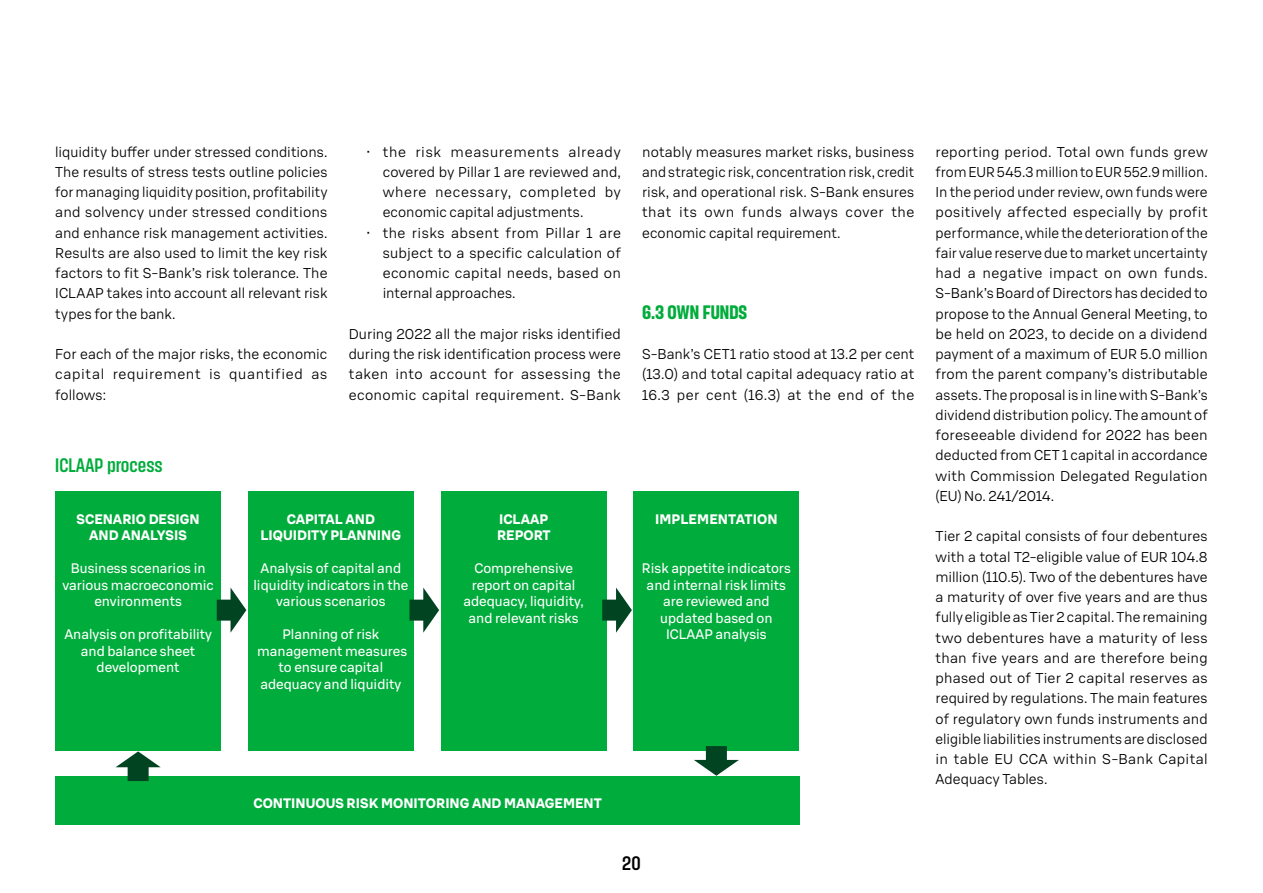
<style>
.page{position:relative;width:1263px;height:893px;background:#fff}
.page>*{position:absolute;margin:0;border:0;box-sizing:border-box;transform-origin:0 0}
.t1{font:600 19.5px "S Bonus Display";color:#00ac3b}
.H3_Otsikko_B_nro{font:700 19.5px "S Bonus Display";color:#00ac3b}
.t2{font:600 19.5px "S Bonus Display";color:#000}
.P_Leipis{font:300 13.95px/20.2px "S Bonus UX";letter-spacing:.015em;color:#000;text-align:justify}
.P_Leipis_luettelo{font:300 13.95px/20.2px "S Bonus UX";letter-spacing:.015em;color:#000;text-align:justify}
.t3{font:13.5px/16.5px "S Bonus UX";color:#fff;text-align:center}
.t4{font:700 13.5px/16.5px "S Bonus UX";color:#fff;text-align:center}
</style>
<div class="page">
<div style="left:55px;top:492px;width:166px;height:259px;background:#00ac3b"></div>
<div style="left:55px;top:776px;width:744px;height:49px;background:#00ac3b"></div>
<div style="left:248px;top:492px;width:166px;height:259px;background:#00ac3b"></div>
<div style="left:441px;top:492px;width:165px;height:259px;background:#00ac3b"></div>
<div style="left:633px;top:492px;width:166px;height:259px;background:#00ac3b"></div>
<div style="left:217px;top:600px;width:16px;height:21px;background:#004421"></div>
<svg style="left:231px;top:588px;width:15px;height:44px"></svg>
<div style="left:409px;top:600px;width:16px;height:21px;background:#004421"></div>
<svg style="left:423px;top:588px;width:16px;height:45px"></svg>
<div style="left:128px;top:765px;width:21px;height:16px;background:#004421"></div>
<svg style="left:116px;top:751px;width:44px;height:16px"></svg>
<div style="left:706px;top:746px;width:21px;height:16px;background:#004421"></div>
<svg style="left:694px;top:760px;width:45px;height:16px"></svg>
<div style="left:602px;top:600px;width:16px;height:21px;background:#004421"></div>
<svg style="left:616px;top:588px;width:16px;height:45px"></svg>
<p class="P_Leipis" style="left:55px;top:141px;width:274px">liquidity buffer under stressed conditions.<br>The results of stress tests outline policies for managing liquidity position, profitability and solvency under stressed conditions and enhance risk management activities.<br>Results are also used to limit the key risk factors to fit S-Bank’s risk tolerance. The ICLAAP takes into account all relevant risk types for the bank.</p>
<p class="P_Leipis" style="left:55px;top:343px;width:274px">For each of the major risks, the economic capital requirement is quantified as follows:</p>
<p class="P_Leipis_luettelo" style="left:383px;top:141px;width:240px;text-indent:-17px">• the risk measurements already covered by Pillar 1 are reviewed and, where necessary, completed by economic capital adjustments.</p>
<p class="P_Leipis_luettelo" style="left:383px;top:222px;width:240px;text-indent:-17px">• the risks absent from Pillar 1 are subject to a specific calculation of economic capital needs, based on internal approaches.</p>
<p class="P_Leipis" style="left:349px;top:323px;width:274px">During 2022 all the major risks identified during the risk identification process were taken into account for assessing the economic capital requirement. S-Bank</p>
<p class="P_Leipis" style="left:642px;top:141px;width:274px">notably measures market risks, business and strategic risk, concentration risk, credit risk, and operational risk. S-Bank ensures that its own funds always cover the economic capital requirement.</p>
<p class="H3_Otsikko_B_nro" style="left:642px;top:300px;width:107px">6.3 OWN FUNDS</p>
<p class="P_Leipis" style="left:642px;top:343px;width:274px">S-Bank’s CET1 ratio stood at 13.2 per cent (13.0) and total capital adequacy ratio at 16.3 per cent (16.3) at the end of the</p>
<h1 class="t1" style="left:55px;top:453px;width:109px">ICLAAP process</h1>
<p class="t4" style="left:77px;top:510px;width:125px">SCENARIO DESIGN<br>AND ANALYSIS</p>
<p class="t3" style="left:63px;top:560px;width:153px">Business scenarios in various macroeconomic environments</p>
<p class="t3" style="left:64px;top:626px;width:149px">Analysis on profitability and balance sheet development</p>
<p class="t4" style="left:261px;top:510px;width:142px">CAPITAL AND<br>LIQUIDITY PLANNING</p>
<p class="t3" style="left:253px;top:560px;width:156px">Analysis of capital and liquidity indicators in the various scenarios</p>
<p class="t3" style="left:257px;top:626px;width:152px">Planning of risk management measures to ensure capital adequacy and liquidity</p>
<p class="t4" style="left:497px;top:510px;width:55px;text-align:left">ICLAAP<br>REPORT</p>
<p class="t3" style="left:463px;top:560px;width:122px">Comprehensive report on capital adequacy, liquidity, and relevant risks</p>
<p class="t4" style="left:655px;top:510px;width:124px">IMPLEMENTATION</p>
<p class="t3" style="left:642px;top:560px;width:150px">Risk appetite indicators and internal risk limits are reviewed and updated based on<br>ICLAAP analysis</p>
<p class="t4" style="left:253px;top:795px;width:350px">CONTINUOUS RISK MONITORING AND MANAGEMENT</p>
<h1 class="t2" style="left:622px;top:851px;width:20px">20</h1>
<p class="P_Leipis" style="left:935px;top:141px;width:274px">reporting period. Total own funds grew from EUR 545.3 million to EUR 552.9 million.<br>In the period under review, own funds were positively affected especially by profit performance, while the deterioration of the fair value reserve due to market uncertainty had a negative impact on own funds.<br>S-Bank’s Board of Directors has decided to propose to the Annual General Meeting, to be held on 2023, to decide on a dividend payment of a maximum of EUR 5.0 million from the parent company’s distributable assets. The proposal is in line with S-Bank’s dividend distribution policy. The amount of foreseeable dividend for 2022 has been deducted from CET 1 capital in accordance with Commission Delegated Regulation (EU) No. 241/2014.</p>
<p class="P_Leipis" style="left:935px;top:526px;width:274px">Tier 2 capital consists of four debentures with a total T2-eligible value of EUR 104.8 million (110.5). Two of the debentures have a maturity of over five years and are thus fully eligible as Tier 2 capital. The remaining two debentures have a maturity of less than five years and are therefore being phased out of Tier 2 capital reserves as required by regulations. The main features of regulatory own funds instruments and eligible liabilities instruments are disclosed in table EU CCA within S-Bank Capital Adequacy Tables.</p>
</div>
